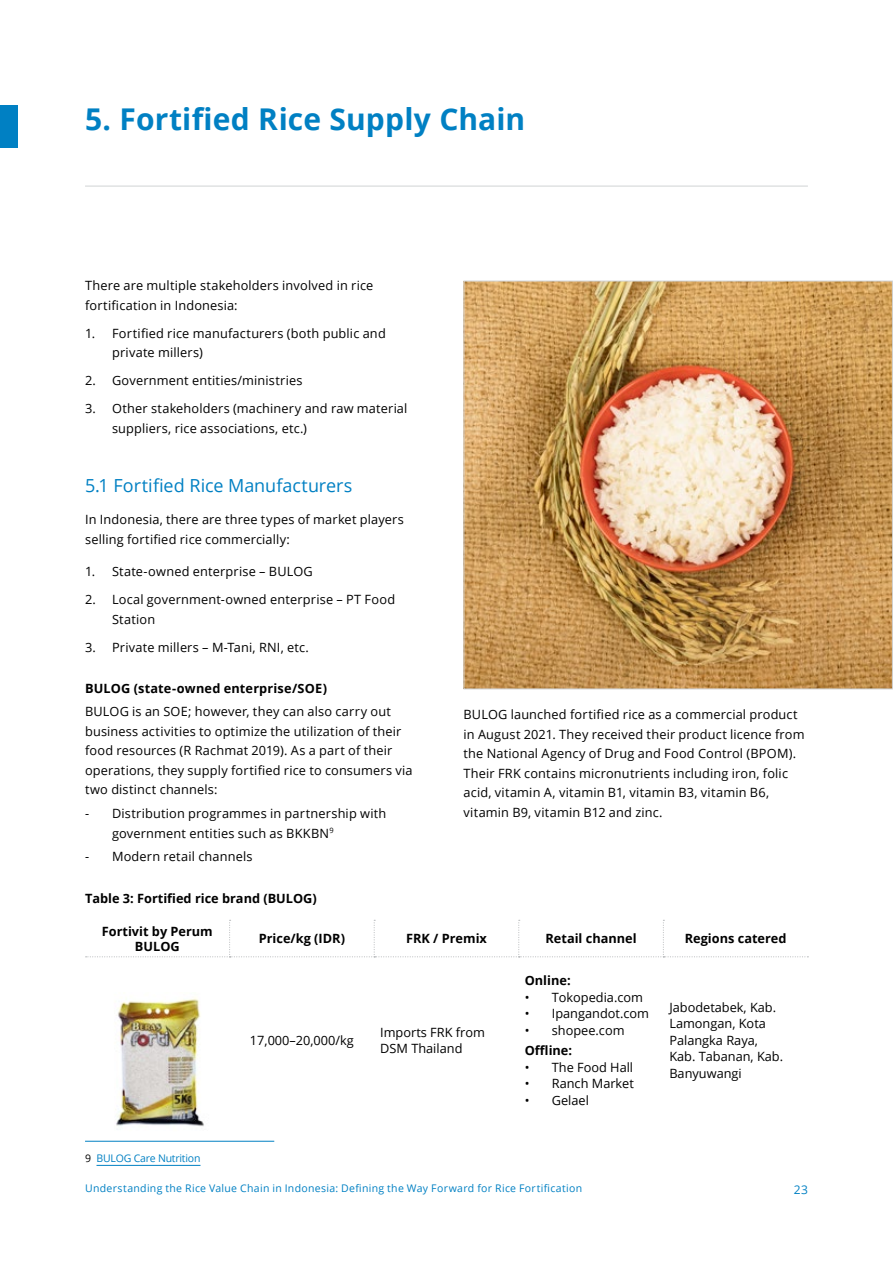
<style>
.page{position:relative;width:893px;height:1263px;background:#fff}
.page>*{position:absolute;margin:0;border:0;box-sizing:border-box;transform-origin:0 0}
.t1{font:700 30px "Open Sans";letter-spacing:.005em;color:#0080c3}
.t2{font:18px "Open Sans";color:#0080c3}
.t3{font:12.75px/19.5px "Open Sans";letter-spacing:.015em;color:#000}
.t4{font:700 12.75px/15.3px "Open Sans";color:#000;text-align:center}
.t5{font:12px "Open Sans";color:#0080c3}
.t6{font:10.5px "Open Sans";letter-spacing:.03em;color:#0080c3}
.t7{font:10.5px "Open Sans";letter-spacing:-.02em;color:#0080c3}
.s1{color:#000}
</style>
<div class="page">
<div style="left:0;top:105px;width:17px;height:42px;background:#0080c3"></div>
<hr style="left:85px;top:186px;width:723px;height:1px;background:#d1d3d4">
<svg style="left:86px;top:920px;width:722px;height:37px"></svg>
<img style="left:116px;top:997px;width:88px;height:130px">
<img style="left:465px;top:283px;width:426px;height:404px">
<hr style="left:85px;top:1141px;width:189px;height:1px;background:#0080c3">
<hr style="left:96px;top:1165px;width:104px;height:1px;background:#0080c3">
<h1 class="t1" style="left:85px;top:98px;width:442px">5. Fortified Rice Supply Chain</h1>
<p class="t3" style="left:85px;top:276px;width:290px">There are multiple stakeholders involved in rice fortification in Indonesia:</p>
<p class="t3" style="left:112px;top:323px;width:275px;text-indent:-27px">1. Fortified rice manufacturers (both public and private millers)</p>
<p class="t3" style="left:85px;top:371px;width:219px">2. Government entities/ministries</p>
<p class="t3" style="left:112px;top:399px;width:297px;text-indent:-27px">3. Other stakeholders (machinery and raw material suppliers, rice associations, etc.)</p>
<h2 class="t2" style="left:85px;top:473px;width:269px">5.1 Fortified Rice Manufacturers</h2>
<p class="t3" style="left:85px;top:510px;width:320px">In Indonesia, there are three types of market players selling fortified rice commercially:</p>
<p class="t3" style="left:85px;top:561px;width:229px">1. State-owned enterprise – BULOG</p>
<p class="t3" style="left:112px;top:589px;width:285px;text-indent:-27px">2. Local government-owned enterprise – PT Food<br>Station</p>
<p class="t3" style="left:85px;top:637px;width:225px">3. Private millers – M-Tani, RNI, etc.</p>
<p class="t4" style="left:85px;top:680px;width:243px">BULOG (state-owned enterprise/SOE)</p>
<p class="t3" style="left:85px;top:701px;width:329px">BULOG is an SOE; however, they can also carry out business activities to optimize the utilization of their food resources (R Rachmat 2019). As a part of their operations, they supply fortified rice to consumers via two distinct channels:</p>
<p class="t3" style="left:112px;top:803px;width:276px;text-indent:-27px">- Distribution programmes in partnership with government entities such as BKKBN<sup>9</sup></p>
<p class="t3" style="left:85px;top:846px;width:169px">- Modern retail channels</p>
<p class="t4" style="left:85px;top:890px;width:233px">Table 3: Fortified rice brand (BULOG)</p>
<p class="t3" style="left:463px;top:705px;width:343px">BULOG launched fortified rice as a commercial product in August 2021. They received their product licence from the National Agency of Drug and Food Control (BPOM).<br>Their FRK contains micronutrients including iron, folic acid, vitamin A, vitamin B1, vitamin B3, vitamin B6, vitamin B9, vitamin B12 and zinc.</p>
<p class="t4" style="left:102px;top:923px;width:112px">Fortivit by Perum<br>BULOG</p>
<p class="t4" style="left:259px;top:930px;width:88px">Price/kg (IDR)</p>
<p class="t4" style="left:406px;top:930px;width:82px">FRK / Premix</p>
<p class="t4" style="left:545px;top:930px;width:93px">Retail channel</p>
<p class="t4" style="left:685px;top:930px;width:103px">Regions catered</p>
<p class="t7" style="left:85px;top:1151px;width:117px"><span class="s1">9</span> BULOG Care Nutrition</p>
<p class="t3" style="left:250px;top:1030px;width:105px">17,000–20,000/kg</p>
<p class="t3" style="left:380px;top:1023px;width:106px;line-height:16.5px">Imports FRK from<br>DSM Thailand</p>
<p class="t4" style="left:525px;top:972px;width:47px">Online:</p>
<p class="t3" style="left:525px;top:987px;width:120px">• Tokopedia.com</p>
<p class="t3" style="left:525px;top:1003px;width:126px">• Ipangandot.com</p>
<p class="t3" style="left:525px;top:1020px;width:101px">• shopee.com</p>
<p class="t4" style="left:525px;top:1043px;width:49px">Offline:</p>
<p class="t3" style="left:525px;top:1057px;width:110px">• The Food Hall</p>
<p class="t3" style="left:525px;top:1073px;width:111px">• Ranch Market</p>
<p class="t3" style="left:525px;top:1090px;width:66px">• Gelael</p>
<p class="t3" style="left:669px;top:999px;width:115px;line-height:16.5px">Jabodetabek, Kab.<br>Lamongan, Kota<br>Palangka Raya,<br>Kab. Tabanan, Kab.<br>Banyuwangi</p>
<p class="t6" style="left:85px;top:1181px;width:499px">Understanding the Rice Value Chain in Indonesia: Defining the Way Forward for Rice Fortification</p>
<p class="t5" style="left:794px;top:1181px;width:16px">23</p>
</div>
